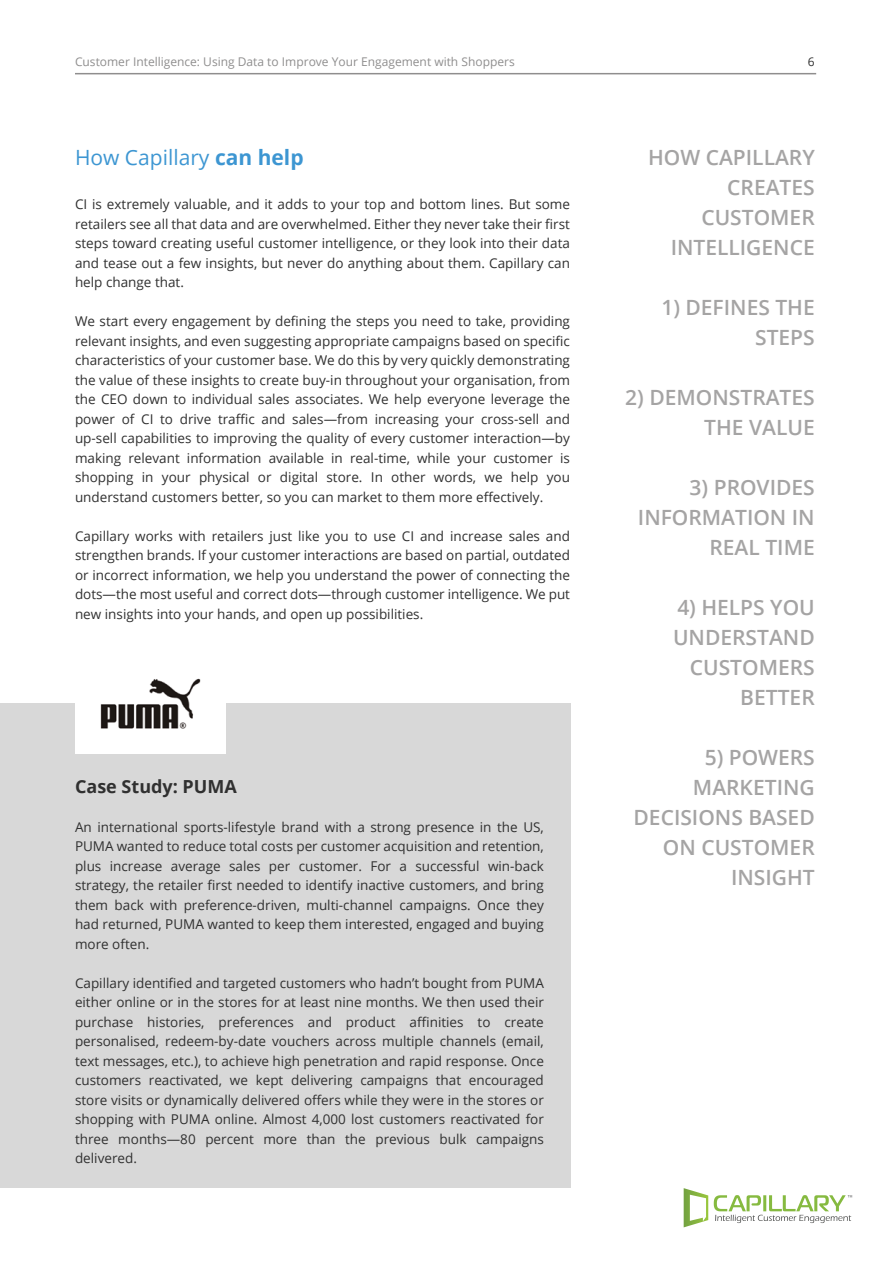
<style>
.page{position:relative;width:893px;height:1263px;background:#fff}
.page>*{position:absolute;margin:0;border:0;box-sizing:border-box;transform-origin:0 0}
.t1{font:600 21px/30px "Open Sans";color:#a5a4a4;text-align:right}
.t2{font:21px "Open Sans";color:#3d96d2}
.t3{font:700 18px "Open Sans";color:#303030}
.t4{font:13.5px/19.5px "Open Sans";color:#303030;text-align:justify}
.t5{font:12px "Open Sans";color:#8f8e8e}
.t6{font:12px "Open Sans";color:#303030}
.s1{font-weight:700}
</style>
<div class="page">
<div style="left:0;top:704px;width:570px;height:484px;background:#d8d8d8"></div>
<svg style="left:714px;top:1195px;width:138px;height:28px"></svg>
<svg style="left:684px;top:1188px;width:24px;height:39px"></svg>
<hr style="left:75px;top:73px;width:741px;height:1px;background:#8f8e8e">
<img style="left:75px;top:678px;width:151px;height:76px">
<p class="t5" style="left:75px;top:53px;width:441px">Customer Intelligence: Using Data to Improve Your Engagement with Shoppers</p>
<h1 class="t2" style="left:75px;top:143px;width:230px">How Capillary <span class="s1">can help</span></h1>
<p class="t4" style="left:75px;top:194px;width:497px">CI is extremely valuable, and it adds to your top and bottom lines. But some retailers see all that data and are overwhelmed. Either they never take their first steps toward creating useful customer intelligence, or they look into their data and tease out a few insights, but never do anything about them. Capillary can help change that.</p>
<p class="t4" style="left:75px;top:311px;width:497px">We start every engagement by defining the steps you need to take, providing relevant insights, and even suggesting appropriate campaigns based on specific characteristics of your customer base. We do this by very quickly demonstrating the value of these insights to create buy-in throughout your organisation, from the CEO down to individual sales associates. We help everyone leverage the power of CI to drive traffic and sales—from increasing your cross-sell and up-sell capabilities to improving the quality of every customer interaction—by making relevant information available in real-time, while your customer is shopping in your physical or digital store. In other words, we help you understand customers better, so you can market to them more effectively.</p>
<p class="t4" style="left:75px;top:526px;width:497px">Capillary works with retailers just like you to use CI and increase sales and strengthen brands. If your customer interactions are based on partial, outdated or incorrect information, we help you understand the power of connecting the dots—the most useful and correct dots—through customer intelligence. We put new insights into your hands, and open up possibilities.</p>
<h2 class="t3" style="left:75px;top:773px;width:163px">Case Study: PUMA</h2>
<p class="t4" style="left:75px;top:817px;width:470px">An international sports-lifestyle brand with a strong presence in the US, PUMA wanted to reduce total costs per customer acquisition and retention, plus increase average sales per customer. For a successful win-back strategy, the retailer first needed to identify inactive customers, and bring them back with preference-driven, multi-channel campaigns. Once they had returned, PUMA wanted to keep them interested, engaged and buying more often.</p>
<p class="t4" style="left:75px;top:973px;width:470px">Capillary identified and targeted customers who hadn’t bought from PUMA either online or in the stores for at least nine months. We then used their purchase histories, preferences and product affinities to create personalised, redeem-by-date vouchers across multiple channels (email, text messages, etc.), to achieve high penetration and rapid response. Once customers reactivated, we kept delivering campaigns that encouraged store visits or dynamically delivered offers while they were in the stores or shopping with PUMA online. Almost 4,000 lost customers reactivated for three months—80 percent more than the previous bulk campaigns delivered.</p>
<p class="t6" style="left:808px;top:53px;width:8px">6</p>
<h1 class="t1" style="left:648px;top:142px;width:168px">HOW CAPILLARY<br>CREATES<br>CUSTOMER<br>INTELLIGENCE</h1>
<h1 class="t1" style="left:661px;top:292px;width:155px">1) DEFINES THE<br>STEPS</h1>
<h1 class="t1" style="left:625px;top:382px;width:191px">2) DEMONSTRATES<br>THE VALUE</h1>
<h1 class="t1" style="left:638px;top:472px;width:178px">3) PROVIDES<br>INFORMATION IN<br>REAL TIME</h1>
<h1 class="t1" style="left:673px;top:592px;width:143px">4) HELPS YOU<br>UNDERSTAND<br>CUSTOMERS<br>BETTER</h1>
<h1 class="t1" style="left:634px;top:742px;width:183px">5) POWERS<br>MARKETING<br>DECISIONS BASED<br>ON CUSTOMER<br>INSIGHT</h1>
</div>
